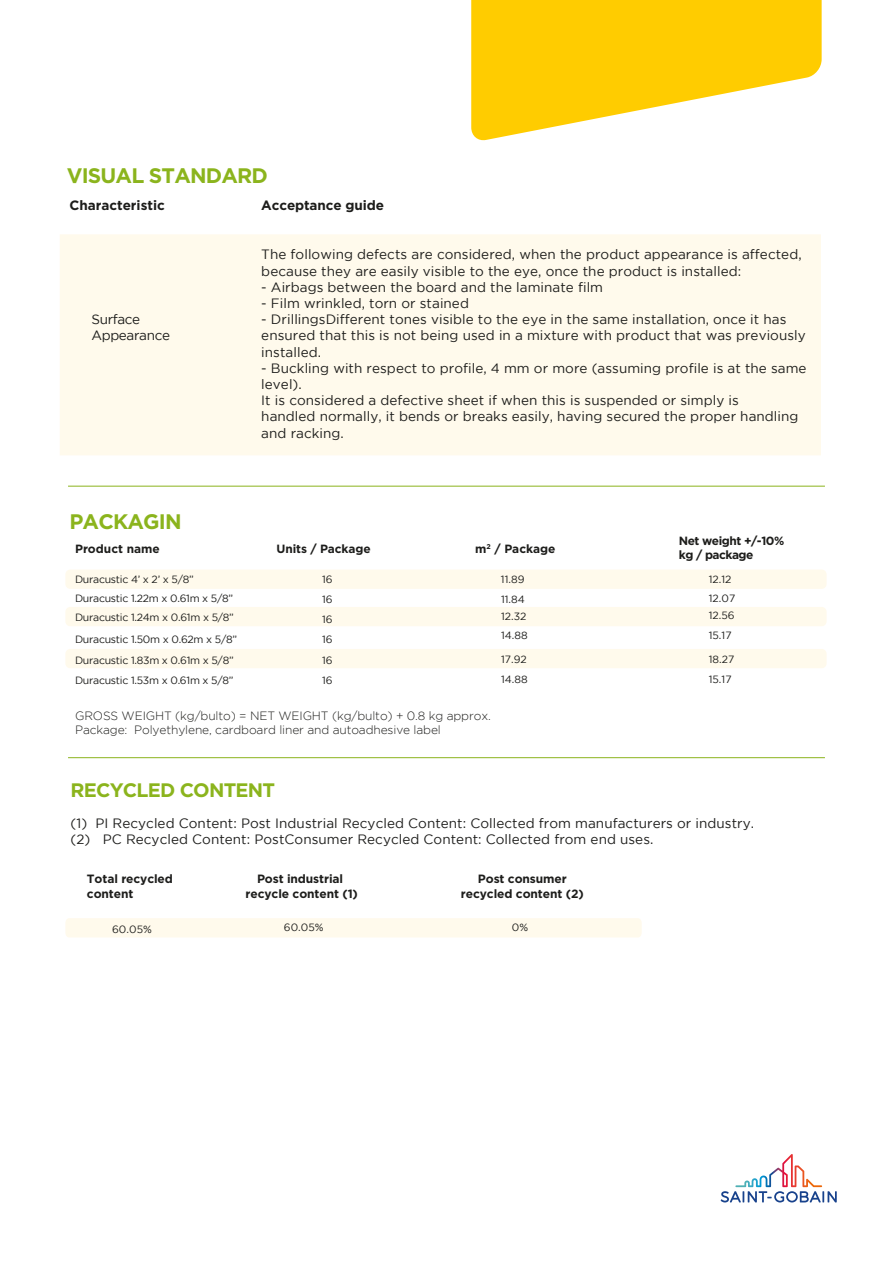
<style>
.page{position:relative;width:893px;height:1263px;background:#fff}
.page>*{position:absolute;margin:0;border:0;box-sizing:border-box;transform-origin:0 0}
.t1{font:700 21px "Gotham";letter-spacing:-.04em;color:#8bb41d}
.t2{font:700 19.5px "Gotham";letter-spacing:-.04em;color:#8bb41d}
.t3{font:13.5px/16.2px "Gotham";letter-spacing:.005em;color:#1d1d1b}
.t4{font:700 13.5px "Gotham";letter-spacing:-.005em;color:#1d1d1b}
.t5{font:13.5px/16.2px "Gotham";letter-spacing:-.025em;color:#1d1d1b}
.t6{font:300 12px/14.4px "Gotham";letter-spacing:-.01em;color:#1d1d1b}
.t7{font:700 12px/14.4px "Gotham";letter-spacing:-.01em;color:#1d1d1b;text-align:center}
.t8{font:700 11.85px "Gotham";letter-spacing:-.01em;color:#1d1d1b}
.t9{font:700 11.85px/14.2px "Gotham";letter-spacing:-.04em;color:#1d1d1b}
.t10{font:10.5px/19px "Gotham";letter-spacing:-.025em;color:#1d1d1b}
</style>
<div class="page">
<svg style="left:471px;top:0;width:351px;height:141px;fill:#fc0"></svg>
<hr style="left:68px;top:486px;width:757px;height:1px;background:#8bb41d">
<hr style="left:68px;top:757px;width:757px;height:1px;background:#8bb41d">
<svg style="left:721px;top:1154px;width:116px;height:48px"></svg>
<div style="left:65px;top:569px;width:762px;height:20px;background:#fffaec;border-radius:5px"></div>
<div style="left:65px;top:607px;width:762px;height:19px;background:#fffaec;border-radius:5px"></div>
<div style="left:65px;top:649px;width:762px;height:19px;background:#fffaec;border-radius:5px"></div>
<div style="left:60px;top:234px;width:761px;height:221px;background:#fffaec"></div>
<div style="left:65px;top:918px;width:577px;height:19px;background:#fffaec"></div>
<h1 class="t1" style="left:67px;top:163px;width:203px">VISUAL STANDARD</h1>
<p class="t4" style="left:69px;top:197px;width:97px">Characteristic</p>
<p class="t4" style="left:261px;top:197px;width:124px">Acceptance guide</p>
<p class="t5" style="left:91px;top:311px;width:80px">Surface<br>Appearance</p>
<h1 class="t1" style="left:69px;top:509px;width:114px">PACKAGIN</h1>
<p class="t3" style="left:261px;top:246px;width:542px">The following defects are considered, when the product appearance is affected, because they are easily visible to the eye, once the product is installed:</p>
<p class="t3" style="left:261px;top:279px;width:343px">- Airbags between the board and the laminate film</p>
<p class="t3" style="left:261px;top:295px;width:209px">- Film wrinkled, torn or stained</p>
<p class="t3" style="left:261px;top:311px;width:546px">- DrillingsDifferent tones visible to the eye in the same installation, once it has ensured that this is not being used in a mixture with product that was previously installed.</p>
<p class="t3" style="left:261px;top:360px;width:547px">- Buckling with respect to profile, 4 mm or more (assuming profile is at the same level).<br>It is considered a defective sheet if when this is suspended or simply is<br>handled normally, it bends or breaks easily, having secured the proper handling and racking.</p>
<p class="t9" style="left:679px;top:533px;width:107px">Net weight +/-10% kg / package</p>
<p class="t8" style="left:276px;top:542px;width:96px">Units / Package</p>
<p class="t10" style="left:322px;top:570px;width:12px">16</p>
<p class="t8" style="left:475px;top:542px;width:82px">m<sup>2</sup> / Package</p>
<p class="t8" style="left:75px;top:542px;width:86px">Product name</p>
<p class="t10" style="left:75px;top:570px;width:160px">Duracustic 4’ x 2’ x 5/8”<br>Duracustic 1.22m x 0.61m x 5/8”<br>Duracustic 1.24m x 0.61m x 5/8”</p>
<p class="t10" style="left:501px;top:570px;width:25px">11.89</p>
<p class="t10" style="left:709px;top:570px;width:28px">12.12<br>12.07</p>
<p class="t10" style="left:709px;top:605px;width:28px;line-height:20.7px">12.56<br>15.17</p>
<p class="t10" style="left:709px;top:649px;width:27px">18.27</p>
<p class="t10" style="left:322px;top:589px;width:12px;line-height:19.6px;text-align:justify">16<br>16<br>16</p>
<p class="t10" style="left:322px;top:650px;width:12px;line-height:20px">16<br>16</p>
<p class="t10" style="left:501px;top:591px;width:27px;line-height:17.1px">11.84<br>12.32</p>
<p class="t10" style="left:501px;top:626px;width:28px">14.88</p>
<p class="t10" style="left:501px;top:648px;width:28px;line-height:20.5px">17.92<br>14.88</p>
<p class="t10" style="left:75px;top:628px;width:164px;line-height:21.5px">Duracustic 1.50m x 0.62m x 5/8”<br>Duracustic 1.83m x 0.61m x 5/8”</p>
<p class="t10" style="left:75px;top:671px;width:160px">Duracustic 1.53m x 0.61m x 5/8”</p>
<p class="t10" style="left:709px;top:670px;width:24px">15.17</p>
<p class="t6" style="left:75px;top:708px;width:417px">GROSS WEIGHT (kg/bulto) = NET WEIGHT (kg/bulto) + 0.8 kg approx.<br>Package: Polyethylene, cardboard liner and autoadhesive label</p>
<h2 class="t2" style="left:71px;top:779px;width:206px">RECYCLED CONTENT</h2>
<p class="t3" style="left:71px;top:815px;width:685px">(1) PI Recycled Content: Post Industrial Recycled Content: Collected from manufacturers or industry. (2) PC Recycled Content: PostConsumer Recycled Content: Collected from end uses.</p>
<p class="t7" style="left:87px;top:871px;width:88px;text-align:left">Total recycled content</p>
<p class="t10" style="left:112px;top:919px;width:41px">60.05%</p>
<p class="t7" style="left:246px;top:871px;width:114px">Post industrial recycle content (1)</p>
<p class="t10" style="left:284px;top:918px;width:41px">60.05%</p>
<p class="t7" style="left:461px;top:871px;width:124px">Post consumer recycled content (2)</p>
<p class="t10" style="left:512px;top:918px;width:18px">0%</p>
</div>
